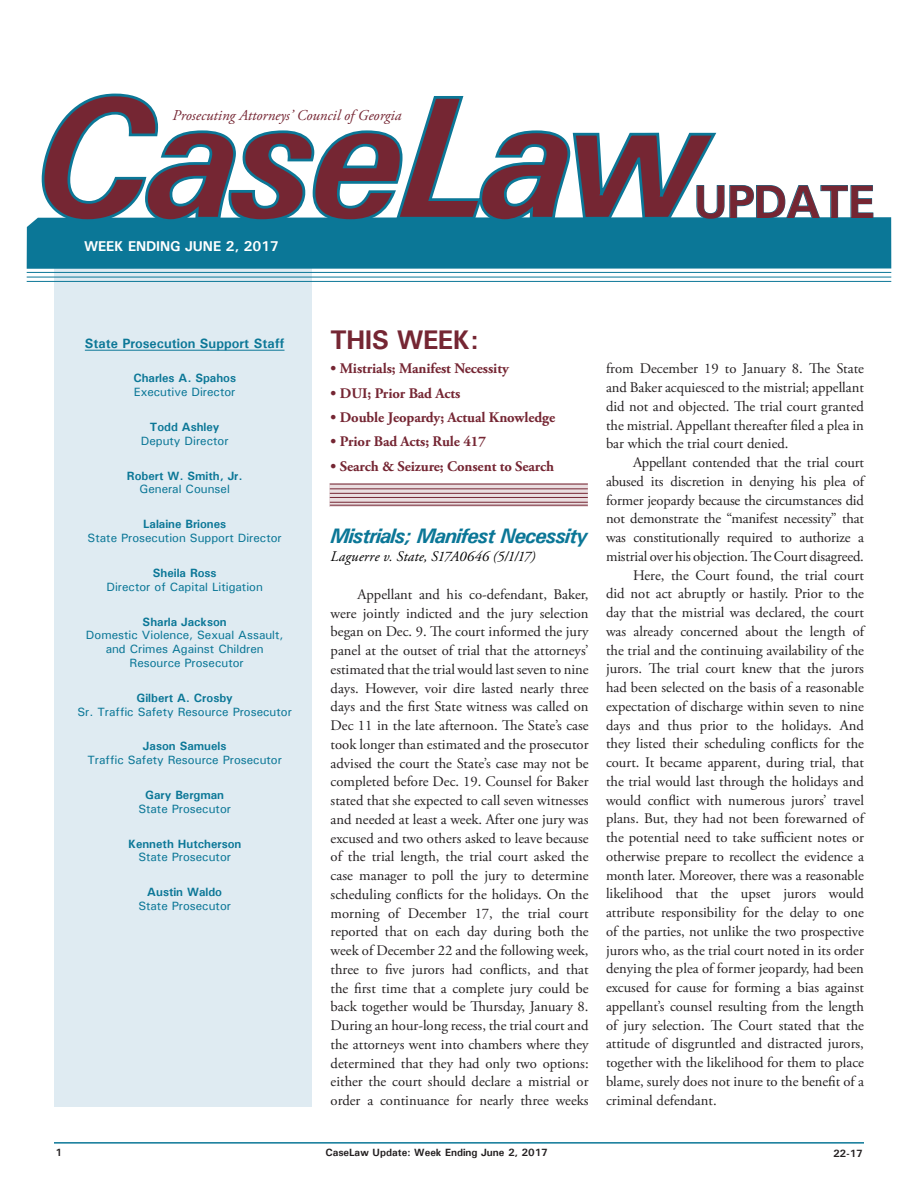
<style>
.page{position:relative;width:918px;height:1188px;background:#fff}
.page>*{position:absolute;margin:0;border:0;box-sizing:border-box;transform-origin:0 0}
.t1{font:700 47.1px "Univers";letter-spacing:-.025em;color:#752633}
.t2{font:700 27px "Univers";letter-spacing:-.025em;color:#752633}
.t3{font:italic 700 21px "Univers";letter-spacing:-.04em;color:#0b7797}
.t4{font:italic 15px "Adobe Garamond Pro";color:#752633}
.t5{font:14.7px/18.8px "Adobe Garamond Pro";color:#231f20;text-align:justify}
.t6{font:700 14.7px "Adobe Garamond Pro";letter-spacing:-.005em;color:#752633}
.t7{font:italic 14.7px "Adobe Garamond Pro";letter-spacing:.01em;color:#000}
.t8{font:700 14.25px "Univers";letter-spacing:-.01em;color:#fff}
.t9{font:700 13.5px "Univers";color:#0b7797}
.t10{font:500 12px/13.8px "Univers";color:#0b7797;text-align:center}
.t11{font:700 12px "Univers";color:#0b7797}
.t12{font:700 10.5px "Univers";color:#231f20}
</style>
<div class="page">
<hr style="left:54px;top:1142px;width:810px;height:2px;background:#0b7797">
<div style="left:54px;top:228px;width:258px;height:879px;background:#dfebf2"></div>
<hr style="left:85px;top:350px;width:200px;height:1px;background:#0b7797">
<div style="left:27px;top:217px;width:864px;height:52px;background:#0b7797"></div>
<hr style="left:27px;top:272px;width:864px;height:1px;background:#0b7797">
<hr style="left:27px;top:277px;width:864px;height:1px;background:#0b7797">
<svg style="left:330px;top:485px;width:258px;height:22px;background:#e1d1d4"></svg>
<hr style="left:330px;top:484px;width:258px;height:1px;background:#752633">
<hr style="left:330px;top:497px;width:258px;height:1px;background:#752633">
<hr style="left:330px;top:502px;width:258px;height:1px;background:#752633">
<hr style="left:330px;top:505px;width:258px;height:1px;background:#752633">
<hr style="left:330px;top:488px;width:258px;height:1px;background:#752633">
<hr style="left:330px;top:493px;width:258px;height:1px;background:#752633">
<svg style="left:719px;top:185px;width:155px;height:35px"></svg>
<hr style="left:27px;top:281px;width:864px;height:1px;background:#0b7797">
<svg style="left:40px;top:93px;width:679px;height:130px"></svg>
<p class="t4" style="left:172px;top:107px;width:230px">Prosecuting Attorneys’ Council of Georgia</p>
<p class="t8" style="left:84px;top:237px;width:196px">WEEK ENDING JUNE 2, 2017</p>
<h1 class="t1" style="left:694px;top:172px;width:182px">UPDATE</h1>
<p class="t9" style="left:85px;top:334px;width:201px">State Prosecution Support Staff</p>
<p class="t11" style="left:133px;top:371px;width:104px">Charles A. Spahos</p>
<p class="t10" style="left:134px;top:385px;width:103px">Executive Director</p>
<p class="t11" style="left:150px;top:419px;width:71px">Todd Ashley</p>
<p class="t10" style="left:141px;top:434px;width:89px">Deputy Director</p>
<p class="t11" style="left:127px;top:468px;width:117px">Robert W. Smith, Jr.</p>
<p class="t10" style="left:140px;top:482px;width:92px">General Counsel</p>
<p class="t11" style="left:143px;top:517px;width:85px">Lalaine Briones</p>
<p class="t10" style="left:88px;top:531px;width:196px">State Prosecution Support Director</p>
<p class="t11" style="left:153px;top:565px;width:65px">Sheila Ross</p>
<p class="t10" style="left:106px;top:579px;width:158px">Director of Capital Litigation</p>
<p class="t11" style="left:143px;top:614px;width:86px">Sharla Jackson</p>
<p class="t10" style="left:86px;top:628px;width:199px">Domestic Violence, Sexual Assault, and Crimes Against Children<br>Resource Prosecutor</p>
<p class="t11" style="left:137px;top:690px;width:98px">Gilbert A. Crosby</p>
<p class="t10" style="left:77px;top:704px;width:216px">Sr. Traffic Safety Resource Prosecutor</p>
<p class="t11" style="left:143px;top:739px;width:85px">Jason Samuels</p>
<p class="t10" style="left:87px;top:753px;width:196px">Traffic Safety Resource Prosecutor</p>
<p class="t11" style="left:145px;top:787px;width:80px">Gary Bergman</p>
<p class="t10" style="left:138px;top:801px;width:94px">State Prosecutor</p>
<p class="t11" style="left:128px;top:836px;width:115px">Kenneth Hutcherson</p>
<p class="t10" style="left:138px;top:850px;width:94px">State Prosecutor</p>
<p class="t11" style="left:147px;top:885px;width:76px">Austin Waldo</p>
<p class="t10" style="left:138px;top:899px;width:94px">State Prosecutor</p>
<h2 class="t2" style="left:330px;top:323px;width:150px">THIS WEEK:</h2>
<p class="t6" style="left:330px;top:360px;width:180px">• Mistrials; Manifest Necessity</p>
<p class="t6" style="left:330px;top:385px;width:131px">• DUI; Prior Bad Acts</p>
<p class="t6" style="left:330px;top:409px;width:226px">• Double Jeopardy; Actual Knowledge</p>
<p class="t6" style="left:330px;top:433px;width:157px">• Prior Bad Acts; Rule 417</p>
<p class="t6" style="left:330px;top:457px;width:225px">• Search &amp; Seizure; Consent to Search</p>
<h3 class="t3" style="left:331px;top:522px;width:259px">Mistrials; Manifest Necessity</h3>
<p class="t7" style="left:331px;top:548px;width:207px">Laguerre v. State, S17A0646 (5/1/17)</p>
<p class="t5" style="left:331px;top:585px;width:260px;text-indent:27px">Appellant and his co-defendant, Baker, were jointly indicted and the jury selection began on Dec. 9. The court informed the jury panel at the outset of trial that the attorneys’ estimated that the trial would last seven to nine days. However, voir dire lasted nearly three days and the first State witness was called on Dec 11 in the late afternoon. The State’s case took longer than estimated and the prosecutor advised the court the State’s case may not be completed before Dec. 19. Counsel for Baker stated that she expected to call seven witnesses and needed at least a week. After one jury was excused and two others asked to leave because of the trial length, the trial court asked the case manager to poll the jury to determine scheduling conflicts for the holidays. On the morning of December 17, the trial court reported that on each day during both the week of December 22 and the following week, three to five jurors had conflicts, and that the first time that a complete jury could be back together would be Thursday, January 8.<br>During an hour-long recess, the trial court and the attorneys went into chambers where they determined that they had only two options: either the court should declare a mistrial or order a continuance for nearly three weeks</p>
<p class="t5" style="left:606px;top:360px;width:260px">from December 19 to January 8. The State and Baker acquiesced to the mistrial; appellant did not and objected. The trial court granted the mistrial. Appellant thereafter filed a plea in bar which the trial court denied.</p>
<p class="t5" style="left:633px;top:454px;width:233px">Appellant contended that the trial court</p>
<p class="t5" style="left:606px;top:472px;width:260px">abused its discretion in denying his plea of</p>
<p class="t5" style="left:606px;top:491px;width:260px">former jeopardy because the circumstances did</p>
<p class="t5" style="left:606px;top:510px;width:260px">not demonstrate the “manifest necessity” that</p>
<p class="t5" style="left:606px;top:529px;width:260px">was constitutionally required to authorize a</p>
<p class="t5" style="left:606px;top:547px;width:259px">mistrial over his objection. The Court disagreed.</p>
<p class="t5" style="left:633px;top:566px;width:232px">Here, the Court found, the trial court</p>
<p class="t5" style="left:606px;top:585px;width:260px">did not act abruptly or hastily. Prior to the</p>
<p class="t5" style="left:606px;top:604px;width:259px">day that the mistrial was declared, the court</p>
<p class="t5" style="left:606px;top:622px;width:260px">was already concerned about the length of</p>
<p class="t5" style="left:606px;top:641px;width:260px">the trial and the continuing availability of the</p>
<p class="t5" style="left:606px;top:660px;width:259px">jurors. The trial court knew that the jurors</p>
<p class="t5" style="left:606px;top:679px;width:259px">had been selected on the basis of a reasonable</p>
<p class="t5" style="left:606px;top:697px;width:259px">expectation of discharge within seven to nine</p>
<p class="t5" style="left:606px;top:716px;width:260px">days and thus prior to the holidays. And</p>
<p class="t5" style="left:606px;top:735px;width:260px">they listed their scheduling conflicts for the</p>
<p class="t5" style="left:606px;top:754px;width:260px">court. It became apparent, during trial, that</p>
<p class="t5" style="left:606px;top:772px;width:260px">the trial would last through the holidays and</p>
<p class="t5" style="left:606px;top:791px;width:259px">would conflict with numerous jurors’ travel</p>
<p class="t5" style="left:606px;top:810px;width:259px">plans. But, they had not been forewarned of</p>
<p class="t5" style="left:606px;top:829px;width:260px">the potential need to take sufficient notes or</p>
<p class="t5" style="left:606px;top:847px;width:260px">otherwise prepare to recollect the evidence a</p>
<p class="t5" style="left:606px;top:866px;width:260px">month later. Moreover, there was a reasonable</p>
<p class="t5" style="left:606px;top:885px;width:260px">likelihood that the upset jurors would</p>
<p class="t5" style="left:606px;top:904px;width:259px">attribute responsibility for the delay to one</p>
<p class="t5" style="left:606px;top:922px;width:260px">of the parties, not unlike the two prospective</p>
<p class="t5" style="left:606px;top:941px;width:259px">jurors who, as the trial court noted in its order</p>
<p class="t5" style="left:606px;top:960px;width:259px">denying the plea of former jeopardy, had been</p>
<p class="t5" style="left:606px;top:979px;width:260px">excused for cause for forming a bias against</p>
<p class="t5" style="left:606px;top:997px;width:259px">appellant’s counsel resulting from the length</p>
<p class="t5" style="left:606px;top:1016px;width:259px">of jury selection. The Court stated that the</p>
<p class="t5" style="left:606px;top:1035px;width:259px">attitude of disgruntled and distracted jurors,</p>
<p class="t5" style="left:606px;top:1054px;width:259px">together with the likelihood for them to place</p>
<p class="t5" style="left:606px;top:1072px;width:259px">blame, surely does not inure to the benefit of a</p>
<p class="t5" style="left:606px;top:1091px;width:112px">criminal defendant.</p>
<p class="t12" style="left:56px;top:1146px;width:8px">1</p>
<p class="t12" style="left:326px;top:1146px;width:224px">CaseLaw Update: Week Ending June 2, 2017</p>
<p class="t12" style="left:833px;top:1147px;width:31px">22-17</p>
</div>
